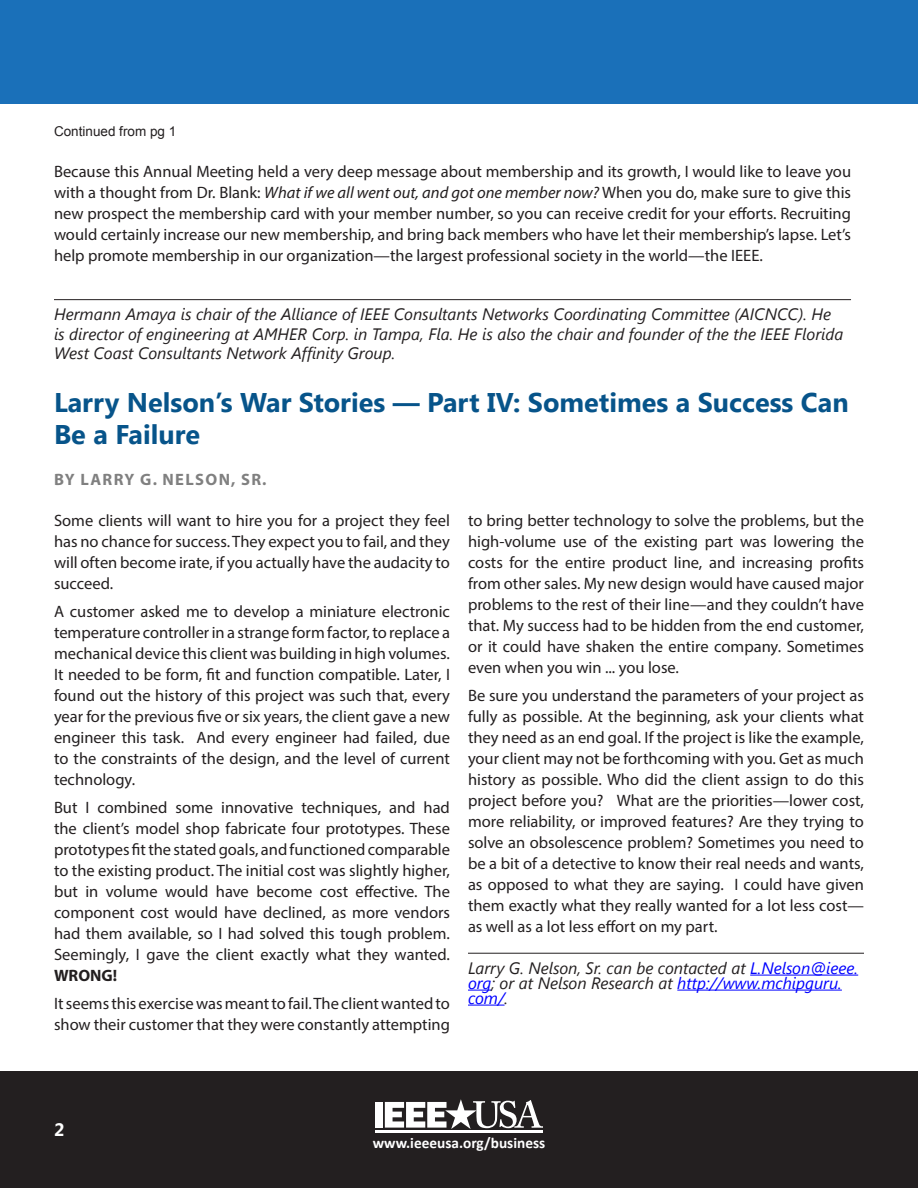
<style>
.page{position:relative;width:918px;height:1188px;background:#fff}
.page>*{position:absolute;margin:0;border:0;box-sizing:border-box;transform-origin:0 0}
.Story_Title{font:700 27px/31.5px "Segoe UI";color:#07548a}
.t1{font:700 18px "Segoe UI";color:#fff}
.Paragraph{font:16.5px/21px "Myriad Pro";color:#231f20;text-align:justify}
.Author{font:italic 16.5px/15px "Segoe UI";color:#231f20}
.NEWAUTHOR{font:700 16.5px "Myriad Pro";letter-spacing:.08em;color:#808080}
.t2{font:700 15.3px "Calibri";color:#fff}
.t3{font:13.5px "Arial";color:#231f20}
.s1{font-style:italic}
.s2{font-weight:700}
.s3{color:#00f}
</style>
<div class="page">
<div style="left:0;top:1071px;width:918px;height:117px;background:#231f20"></div>
<hr style="left:468px;top:953px;width:396px;height:1px;background:#231f20">
<hr style="left:750px;top:975px;width:108px;height:1px;background:#00f">
<svg style="left:468px;top:990px;width:24px;height:1px"></svg>
<hr style="left:677px;top:990px;width:165px;height:1px;background:#00f">
<hr style="left:468px;top:1005px;width:37px;height:1px;background:#00f">
<div style="left:375px;top:1102px;width:8px;height:26px;background:#fff"></div>
<hr style="left:375px;top:1130px;width:72px;height:3px;background:#fff">
<svg style="left:385px;top:1099px;width:158px;height:30px"></svg>
<hr style="left:447px;top:1130px;width:96px;height:3px;background:#fff">
<hr style="left:54px;top:299px;width:797px;height:1px;background:#231f20">
<div style="left:0;top:0;width:918px;height:104px;background:#1a70b9"></div>
<p class="t3" style="left:54px;top:122px;width:124px">Continued from pg 1</p>
<p class="Paragraph" style="left:54px;top:160px;width:799px">Because this Annual Meeting held a very deep message about membership and its growth, I would like to leave you with a thought from Dr. Blank: <span class="s1">What if we all went out, and got one member now?</span> When you do, make sure to give this new prospect the membership card with your member number, so you can receive credit for your efforts. Recruiting would certainly increase our new membership, and bring back members who have let their membership’s lapse. Let’s help promote membership in our organization—the largest professional society in the world—the IEEE.</p>
<p class="Author" style="left:54px;top:304px;width:791px;line-height:19.5px">Hermann Amaya is chair of the Alliance of IEEE Consultants Networks Coordinating Committee (AICNCC). He is director of engineering at AMHER Corp. in Tampa, Fla. He is also the chair and founder of the the IEEE Florida<br>West Coast Consultants Network Affinity Group.</p>
<p class="Story_Title" style="left:54px;top:386px;width:796px">Larry Nelson’s War Stories — Part IV: Sometimes a Success Can<br>Be a Failure</p>
<p class="NEWAUTHOR" style="left:54px;top:469px;width:214px">BY LARRY G. NELSON, SR.</p>
<p class="Paragraph" style="left:54px;top:510px;width:397px">Some clients will want to hire you for a project they feel has no chance for success. They expect you to fail, and they will often become irate, if you actually have the audacity to succeed.</p>
<p class="Paragraph" style="left:54px;top:601px;width:398px">A customer asked me to develop a miniature electronic temperature controller in a strange form factor, to replace a mechanical device this client was building in high volumes.<br>It needed to be form, fit and function compatible. Later, I found out the history of this project was such that, every year for the previous five or six years, the client gave a new engineer this task. And every engineer had failed, due to the constraints of the design, and the level of current technology.</p>
<p class="Paragraph" style="left:54px;top:797px;width:398px">But I combined some innovative techniques, and had the client’s model shop fabricate four prototypes. These prototypes fit the stated goals, and functioned comparable to the existing product. The initial cost was slightly higher, but in volume would have become cost effective. The component cost would have declined, as more vendors had them available, so I had solved this tough problem.<br>Seemingly, I gave the client exactly what they wanted.<br><span class="s2">WRONG!</span></p>
<p class="Paragraph" style="left:54px;top:992px;width:397px">It seems this exercise was meant to fail. The client wanted to show their customer that they were constantly attempting</p>
<p class="Paragraph" style="left:468px;top:510px;width:398px">to bring better technology to solve the problems, but the high-volume use of the existing part was lowering the costs for the entire product line, and increasing profits from other sales. My new design would have caused major problems to the rest of their line—and they couldn’t have that. My success had to be hidden from the end customer, or it could have shaken the entire company. Sometimes even when you win ... you lose.</p>
<p class="Paragraph" style="left:468px;top:685px;width:398px">Be sure you understand the parameters of your project as fully as possible. At the beginning, ask your clients what they need as an end goal. If the project is like the example, your client may not be forthcoming with you. Get as much history as possible. Who did the client assign to do this project before you? What are the priorities—lower cost, more reliability, or improved features? Are they trying to solve an obsolescence problem? Sometimes you need to be a bit of a detective to know their real needs and wants, as opposed to what they are saying. I could have given them exactly what they really wanted for a lot less cost— as well as a lot less effort on my part.</p>
<p class="Author" style="left:468px;top:960px;width:392px">Larry G. Nelson, Sr. can be contacted at <span class="s3">L.Nelson@ieee. org</span>; or at Nelson Research at <span class="s3">http://www.mchipguru. com/</span>.</p>
<p class="t1" style="left:54px;top:1117px;width:12px">2</p>
<p class="t2" style="left:373px;top:1133px;width:174px">www.ieeeusa.org/business</p>
</div>
